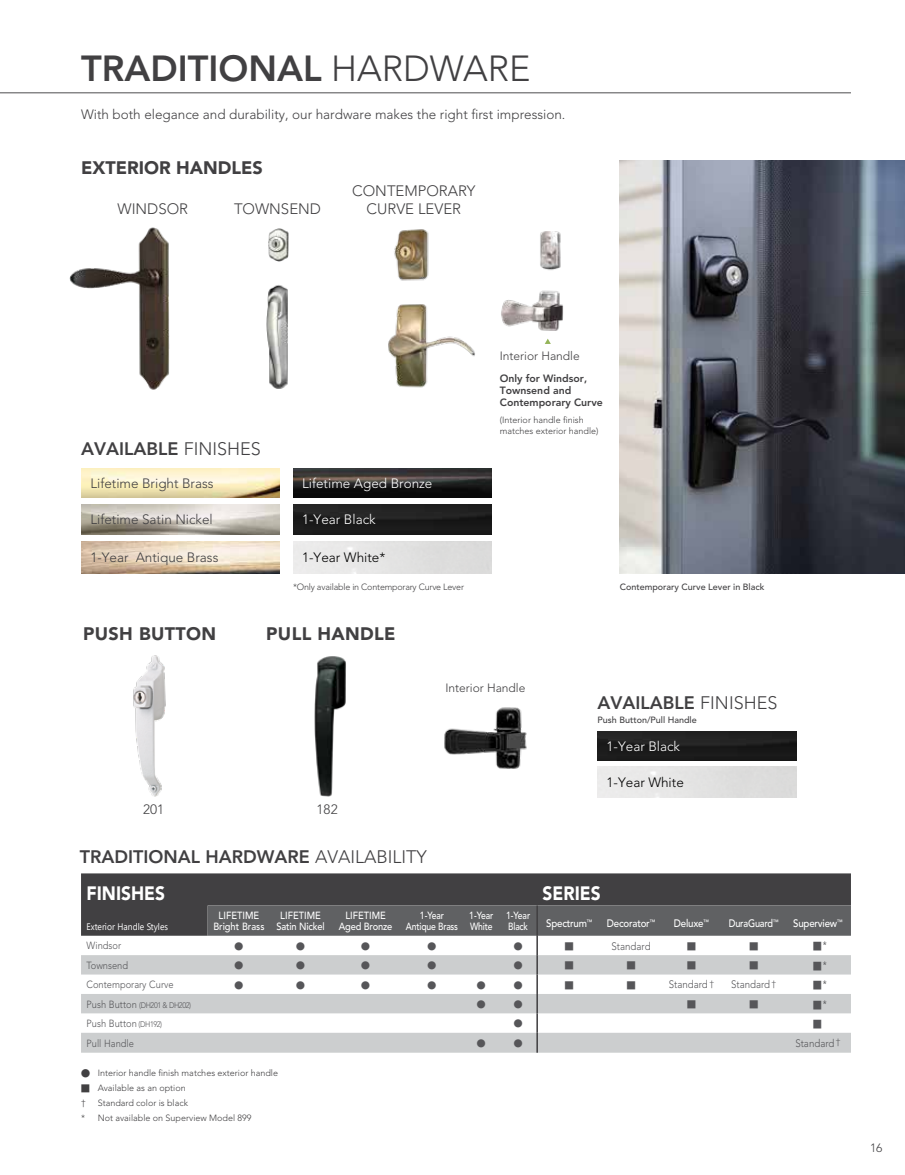
<style>
.page{position:relative;width:905px;height:1175px;background:#fff}
.page>*{position:absolute;margin:0;border:0;box-sizing:border-box;transform-origin:0 0}
.t1{font:800 36px "Avenir LT Std";color:#414042}
.t2{font:900 19.2px "Avenir LT Std";color:#fff;scale:.9 1}
.t3{font:800 18px "Avenir LT Std";color:#414042}
.t4{font:900 18px "Avenir LT Std";letter-spacing:.02em;color:#414042}
.t5{font:900 18px "Avenir LT Std";color:#414042}
.t6{font:300 15px/18px "Avenir LT Std";color:#414042;text-align:center}
.t7{font:300 13.5px "Avenir LT Std";color:#414042}
.t8{font:300 13.5px "Avenir LT Std";color:#fff}
.t9{font:300 13.5px "Avenir LT Std";color:#000}
.t10{font:300 12px "Avenir LT Std";color:#414042}
.t11{font:500 10.8px "Avenir LT Std";letter-spacing:-.02em;color:#fff;scale:.9 1}
.t12{font:300 10.8px "Avenir LT Std";color:#565659;scale:.9 1}
.t13{font:500 10.8px "Avenir LT Std";letter-spacing:-.02em;color:#fff;scale:.85 1}
.t14{font:10.8px "Segoe UI";color:#565659;scale:.9 1}
.t15{font:800 10.5px/12px "Avenir LT Std";color:#414042}
.t16{font:300 10.35px "Avenir LT Std";color:#565659;scale:.9 1}
.t17{font:500 10.35px/10.8px "Avenir LT Std";letter-spacing:-.02em;color:#fff;scale:.83 1}
.t18{font:500 10.35px/11.6px "Avenir LT Std";letter-spacing:-.02em;color:#fff;text-align:center;scale:.9 1}
.t19{font:500 10.35px/11.6px "Avenir LT Std";color:#fff;text-align:center;scale:.9 1}
.t20{font:9.45px "Segoe UI";color:#fff;scale:.9 1}
.t21{font:9.45px "Zapf Dingbats IT Cby BT";color:#565659;scale:.9 1}
.t22{font:300 9px/15px "Avenir LT Std";color:#414042}
.t23{font:500 9px "Avenir LT Std";color:#414042}
.t24{font:300 9px "Avenir LT Std";letter-spacing:-.02em;color:#414042}
.t25{font:8.7px "Zapf Dingbats IT Cby BT";color:#565659}
.t26{font:300 8.1px "Avenir LT Std";letter-spacing:-.05em;color:#565659;scale:.9 1}
.s1{font-weight:300}
.s2{font-size:9.15px}
.s3{font-size:10.35px}
.s4{font-size:8.1px}
</style>
<div class="page">
<img style="left:133px;top:655px;width:33px;height:141px">
<img style="left:314px;top:656px;width:32px;height:140px">
<img style="left:444px;top:707px;width:83px;height:61px">
<img style="left:501px;top:232px;width:62px;height:99px">
<div style="left:81px;top:873px;width:769px;height:62px;background:#414042"></div>
<div style="left:208px;top:905px;width:642px;height:30px;background:#606163"></div>
<svg style="left:81px;top:955px;width:769px;height:97px;fill:#cccecf"></svg>
<hr style="left:536px;top:905px;width:2px;height:30px;background:#414042">
<hr style="left:536px;top:935px;width:2px;height:20px;background:#414042">
<svg style="left:536px;top:955px;width:2px;height:19px"></svg>
<hr style="left:536px;top:974px;width:2px;height:20px;background:#414042">
<svg style="left:536px;top:994px;width:2px;height:38px"></svg>
<hr style="left:536px;top:1032px;width:2px;height:20px;background:#414042">
<img style="left:266px;top:228px;width:23px;height:161px">
<img style="left:69px;top:227px;width:101px;height:163px">
<img style="left:388px;top:229px;width:87px;height:159px">
<img style="left:81px;top:541px;width:199px;height:32px">
<img style="left:293px;top:468px;width:198px;height:30px">
<img style="left:293px;top:504px;width:198px;height:30px">
<img style="left:81px;top:468px;width:199px;height:30px">
<img style="left:81px;top:504px;width:199px;height:30px">
<img style="left:597px;top:731px;width:199px;height:30px">
<hr style="left:0;top:92px;width:850px;height:1px;background:#414042">
<svg style="left:545px;top:339px;width:6px;height:5px"></svg>
<img style="left:619px;top:160px;width:285px;height:413px">
<h1 class="t1" style="left:81px;top:47px;width:451px">TRADITIONAL <span class="s1">HARDWARE</span></h1>
<h3 class="t7" style="left:81px;top:107px;width:486px">With both elegance and durability, our hardware makes the right first impression.</h3>
<h3 class="t5" style="left:81px;top:157px;width:183px">EXTERIOR HANDLES</h3>
<h3 class="t6" style="left:117px;top:200px;width:72px">WINDSOR</h3>
<h3 class="t6" style="left:234px;top:200px;width:88px">TOWNSEND</h3>
<h3 class="t6" style="left:352px;top:182px;width:125px">CONTEMPORARY<br>CURVE LEVER</h3>
<h3 class="t3" style="left:81px;top:437px;width:181px">AVAILABLE <span class="s1">FINISHES</span></h3>
<h3 class="t7" style="left:90px;top:475px;width:125px">Lifetime Bright Brass</h3>
<h3 class="t8" style="left:302px;top:475px;width:132px">Lifetime Aged Bronze</h3>
<h3 class="t7" style="left:90px;top:512px;width:124px">Lifetime Satin Nickel</h3>
<h3 class="t8" style="left:302px;top:512px;width:75px">1-Year Black</h3>
<h3 class="t9" style="left:302px;top:550px;width:85px">1-Year White*</h3>
<p class="t24" style="left:293px;top:582px;width:172px">*Only available in Contemporary Curve Lever</p>
<h3 class="t7" style="left:90px;top:550px;width:130px">1-Year Antique Brass</h3>
<h3 class="t4" style="left:83px;top:622px;width:134px">PUSH BUTTON</h3>
<h3 class="t4" style="left:266px;top:622px;width:131px">PULL HANDLE</h3>
<h3 class="t10" style="left:500px;top:349px;width:82px">Interior Handle</h3>
<p class="t15" style="left:500px;top:373px;width:105px">Only for Windsor,<br>Townsend and<br>Contemporary Curve</p>
<p class="t22" style="left:500px;top:415px;width:100px;line-height:10.8px">(Interior handle finish matches exterior handle)</p>
<h3 class="t10" style="left:445px;top:681px;width:82px">Interior Handle</h3>
<p class="t23" style="left:619px;top:582px;width:146px">Contemporary Curve Lever in Black</p>
<h3 class="t3" style="left:597px;top:692px;width:181px">AVAILABLE <span class="s1">FINISHES</span></h3>
<h3 class="t7" style="left:143px;top:801px;width:23px">201</h3>
<h3 class="t7" style="left:316px;top:801px;width:23px">182</h3>
<h3 class="t3" style="left:80px;top:846px;width:349px">TRADITIONAL HARDWARE <span class="s1">AVAILABILITY</span></h3>
<p class="t23" style="left:597px;top:714px;width:101px">Push Button/Pull Handle</p>
<h3 class="t8" style="left:606px;top:738px;width:75px">1-Year Black</h3>
<h3 class="t9" style="left:606px;top:774px;width:79px">1-Year White</h3>
<h2 class="t2" style="left:86px;top:881px;width:89px">FINISHES</h2>
<h2 class="t2" style="left:542px;top:881px;width:66px">SERIES</h2>
<p class="t20" style="left:86px;top:918px;width:92px">Exterior Handle Styles</p>
<p class="t19" style="left:213px;top:909px;width:58px">LIFETIME<br>Bright Brass</p>
<p class="t18" style="left:276px;top:909px;width:55px">LIFETIME<br>Satin Nickel</p>
<p class="t18" style="left:339px;top:909px;width:61px">LIFETIME<br>Aged Bronze</p>
<p class="t17" style="left:406px;top:909px;width:64px;line-height:11.6px;text-align:center">1-Year<br>Antique Brass</p>
<p class="t17" style="left:469px;top:910px;width:31px">1-Year<br>White</p>
<p class="t17" style="left:506px;top:910px;width:31px">1-Year<br>Black</p>
<p class="t11" style="left:546px;top:917px;width:53px">Spectrum<sup>™</sup></p>
<p class="t11" style="left:607px;top:917px;width:55px">Decorator<sup>™</sup></p>
<p class="t11" style="left:674px;top:917px;width:41px">Deluxe<sup>™</sup></p>
<p class="t13" style="left:728px;top:917px;width:60px">DuraGuard<sup>™</sup></p>
<p class="t11" style="left:793px;top:917px;width:57px">Superview<sup>™</sup></p>
<p class="t16" style="left:86px;top:939px;width:40px">Windsor</p>
<p class="t25" style="left:234px;top:941px;width:10px">●</p>
<p class="t25" style="left:296px;top:941px;width:10px">●</p>
<p class="t25" style="left:361px;top:941px;width:10px">●</p>
<p class="t25" style="left:427px;top:941px;width:10px">●</p>
<p class="t25" style="left:513px;top:941px;width:10px">●</p>
<p class="t25" style="left:565px;top:941px;width:10px">■</p>
<p class="t12" style="left:611px;top:939px;width:45px">Standard</p>
<p class="t25" style="left:687px;top:941px;width:10px">■</p>
<p class="t25" style="left:749px;top:941px;width:10px">■</p>
<p class="t14" style="left:813px;top:935px;width:17px">■*</p>
<p class="t16" style="left:86px;top:959px;width:48px">Townsend</p>
<p class="t25" style="left:234px;top:961px;width:10px">●</p>
<p class="t25" style="left:296px;top:961px;width:10px">●</p>
<p class="t25" style="left:361px;top:961px;width:10px">●</p>
<p class="t25" style="left:427px;top:961px;width:10px">●</p>
<p class="t25" style="left:513px;top:961px;width:10px">●</p>
<p class="t25" style="left:565px;top:961px;width:10px">■</p>
<p class="t25" style="left:626px;top:961px;width:10px">■</p>
<p class="t25" style="left:687px;top:961px;width:10px">■</p>
<p class="t25" style="left:749px;top:961px;width:10px">■</p>
<p class="t14" style="left:813px;top:954px;width:17px">■*</p>
<p class="t16" style="left:86px;top:978px;width:98px">Contemporary Curve</p>
<p class="t25" style="left:234px;top:980px;width:10px">●</p>
<p class="t25" style="left:296px;top:980px;width:10px">●</p>
<p class="t25" style="left:361px;top:980px;width:10px">●</p>
<p class="t25" style="left:427px;top:980px;width:10px">●</p>
<p class="t25" style="left:477px;top:980px;width:10px">●</p>
<p class="t25" style="left:513px;top:980px;width:10px">●</p>
<p class="t25" style="left:565px;top:980px;width:10px">■</p>
<p class="t25" style="left:626px;top:980px;width:10px">■</p>
<p class="t12" style="left:669px;top:978px;width:52px">Standard <span class="s2">†</span></p>
<p class="t12" style="left:731px;top:978px;width:52px">Standard <span class="s2">†</span></p>
<p class="t14" style="left:813px;top:974px;width:17px">■*</p>
<p class="t26" style="left:86px;top:1000px;width:118px"><span class="s3">Push Button</span> (DH201 &amp; DH202)</p>
<p class="t25" style="left:477px;top:1000px;width:10px">●</p>
<p class="t25" style="left:513px;top:1000px;width:10px">●</p>
<p class="t25" style="left:687px;top:1000px;width:10px">■</p>
<p class="t25" style="left:749px;top:1000px;width:10px">■</p>
<p class="t14" style="left:813px;top:993px;width:17px">■*</p>
<p class="t16" style="left:86px;top:1017px;width:86px">Push Button <span class="s4">(DH192)</span></p>
<p class="t25" style="left:513px;top:1019px;width:10px">●</p>
<p class="t21" style="left:813px;top:1019px;width:11px">■</p>
<p class="t16" style="left:86px;top:1037px;width:54px">Pull Handle</p>
<p class="t25" style="left:477px;top:1039px;width:10px">●</p>
<p class="t25" style="left:513px;top:1039px;width:10px">●</p>
<p class="t12" style="left:795px;top:1036px;width:52px">Standard <span class="s2">†</span></p>
<p class="t22" style="left:81px;top:1065px;width:198px">● Interior handle finish matches exterior handle</p>
<p class="t22" style="left:81px;top:1080px;width:106px">■ Available as an option †</p>
<p class="t22" style="left:81px;top:1095px;width:172px;text-indent:17px">Standard color is black<br>* Not available on Superview Model 899</p>
<h3 class="t10" style="left:870px;top:1140px;width:14px">16</h3>
</div>
